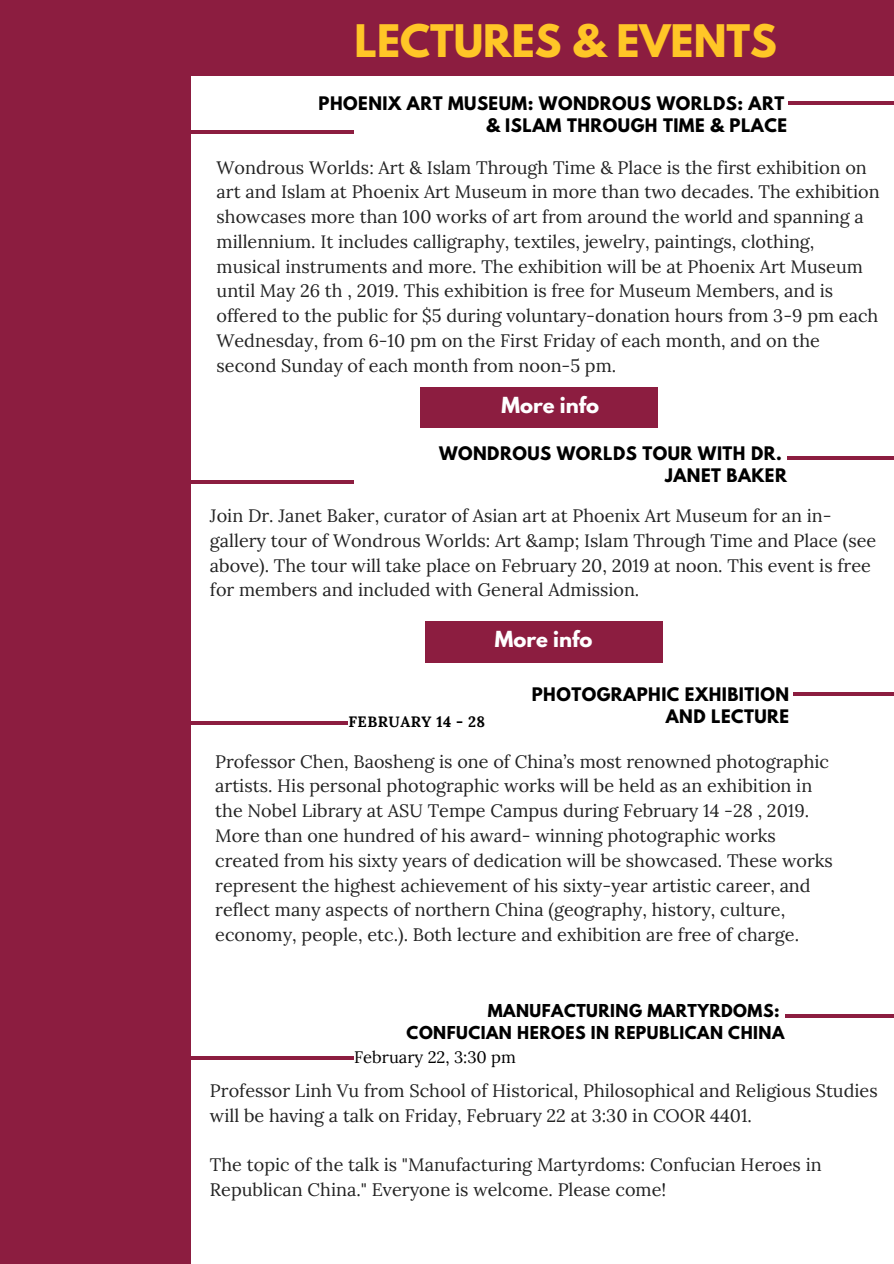
<style>
.page{position:relative;width:894px;height:1264px;background:#fff}
.page>*{position:absolute;margin:0;border:0;box-sizing:border-box;transform-origin:0 0}
.t1{font:700 39.75px "League Spartan";color:#ffc627}
.t2{font:700 19.65px "League Spartan";color:#fff}
.t3{font:18px/24.8px "Lora";color:#222}
.t4{font:700 16.5px/22.5px "League Spartan";letter-spacing:.03em;color:#000;text-align:right}
.t5{font:16.5px "Lora";color:#000}
.t6{font:700 15.75px/21.5px "League Spartan";letter-spacing:.03em;color:#000}
.t7{font:700 15px "Lora";letter-spacing:.03em;color:#000}
</style>
<div class="page">
<div style="left:0;top:0;width:191px;height:1263px;background:#8c1d40"></div>
<div style="left:154px;top:0;width:739px;height:75px;background:#8c1d40"></div>
<hr style="left:787px;top:101px;width:106px;height:4px;background:#8c1d40">
<hr style="left:191px;top:130px;width:162px;height:3px;background:#8c1d40">
<div style="left:419px;top:387px;width:238px;height:40px;background:#8c1d40"></div>
<hr style="left:787px;top:456px;width:106px;height:3px;background:#8c1d40">
<hr style="left:191px;top:480px;width:162px;height:3px;background:#8c1d40">
<div style="left:424px;top:621px;width:238px;height:41px;background:#8c1d40"></div>
<hr style="left:792px;top:692px;width:101px;height:4px;background:#8c1d40">
<hr style="left:185px;top:721px;width:162px;height:3px;background:#8c1d40">
<hr style="left:784px;top:1014px;width:109px;height:3px;background:#8c1d40">
<svg style="left:191px;top:1056px;width:162px;height:3px"></svg>
<h1 class="t1" style="left:354px;top:21px;width:424px">LECTURES &amp; EVENTS</h1>
<p class="t4" style="left:318px;top:94px;width:469px">PHOENIX ART MUSEUM: WONDROUS WORLDS: ART &amp; ISLAM THROUGH TIME &amp; PLACE</p>
<p class="t3" style="left:216px;top:154px;width:664px">Wondrous Worlds: Art &amp; Islam Through Time &amp; Place is the first exhibition on art and Islam at Phoenix Art Museum in more than two decades. The exhibition showcases more than 100 works of art from around the world and spanning a millennium. It includes calligraphy, textiles, jewelry, paintings, clothing, musical instruments and more. The exhibition will be at Phoenix Art Museum until May 26 th , 2019. This exhibition is free for Museum Members, and is offered to the public for $5 during voluntary-donation hours from 3-9 pm each Wednesday, from 6-10 pm on the First Friday of each month, and on the second Sunday of each month from noon-5 pm.</p>
<p class="t2" style="left:501px;top:395px;width:99px">More info</p>
<p class="t4" style="left:665px;top:444px;width:123px;text-align:left;text-indent:-226px">WONDROUS WORLDS TOUR WITH DR.<br>JANET BAKER</p>
<p class="t3" style="left:210px;top:503px;width:667px">Join Dr. Janet Baker, curator of Asian art at Phoenix Art Museum for an in&shy;gallery tour of Wondrous Worlds: Art &amp;amp; Islam Through Time and Place (see above). The tour will take place on February 20, 2019 at noon. This event is free for members and included with General Admission.</p>
<p class="t2" style="left:494px;top:629px;width:99px">More info</p>
<p class="t4" style="left:531px;top:685px;width:259px">PHOTOGRAPHIC EXHIBITION<br>AND LECTURE</p>
<p class="t3" style="left:215px;top:748px;width:619px">Professor Chen, Baosheng is one of China’s most renowned photographic artists. His personal photographic works will be held as an exhibition in the Nobel Library at ASU Tempe Campus during February 14 -28 , 2019.<br>More than one hundred of his award- winning photographic works created from his sixty years of dedication will be showcased. These works represent the highest achievement of his sixty-year artistic career, and reflect many aspects of northern China (geography, history, culture, economy, people, etc.). Both lecture and exhibition are free of charge.</p>
<p class="t7" style="left:348px;top:711px;width:138px">FEBRUARY 14 - 28</p>
<p class="t6" style="left:406px;top:1002px;width:379px;text-indent:81px">MANUFACTURING MARTYRDOMS:<br>CONFUCIAN HEROES IN REPUBLICAN CHINA</p>
<p class="t5" style="left:354px;top:1046px;width:163px">February 22, 3:30 pm</p>
<p class="t3" style="left:210px;top:1077px;width:669px">Professor Linh Vu from School of Historical, Philosophical and Religious Studies will be having a talk on Friday, February 22 at 3:30 in COOR 4401.</p>
<p class="t3" style="left:210px;top:1152px;width:613px">The topic of the talk is "Manufacturing Martyrdoms: Confucian Heroes in<br>Republican China." Everyone is welcome. Please come!</p>
</div>
